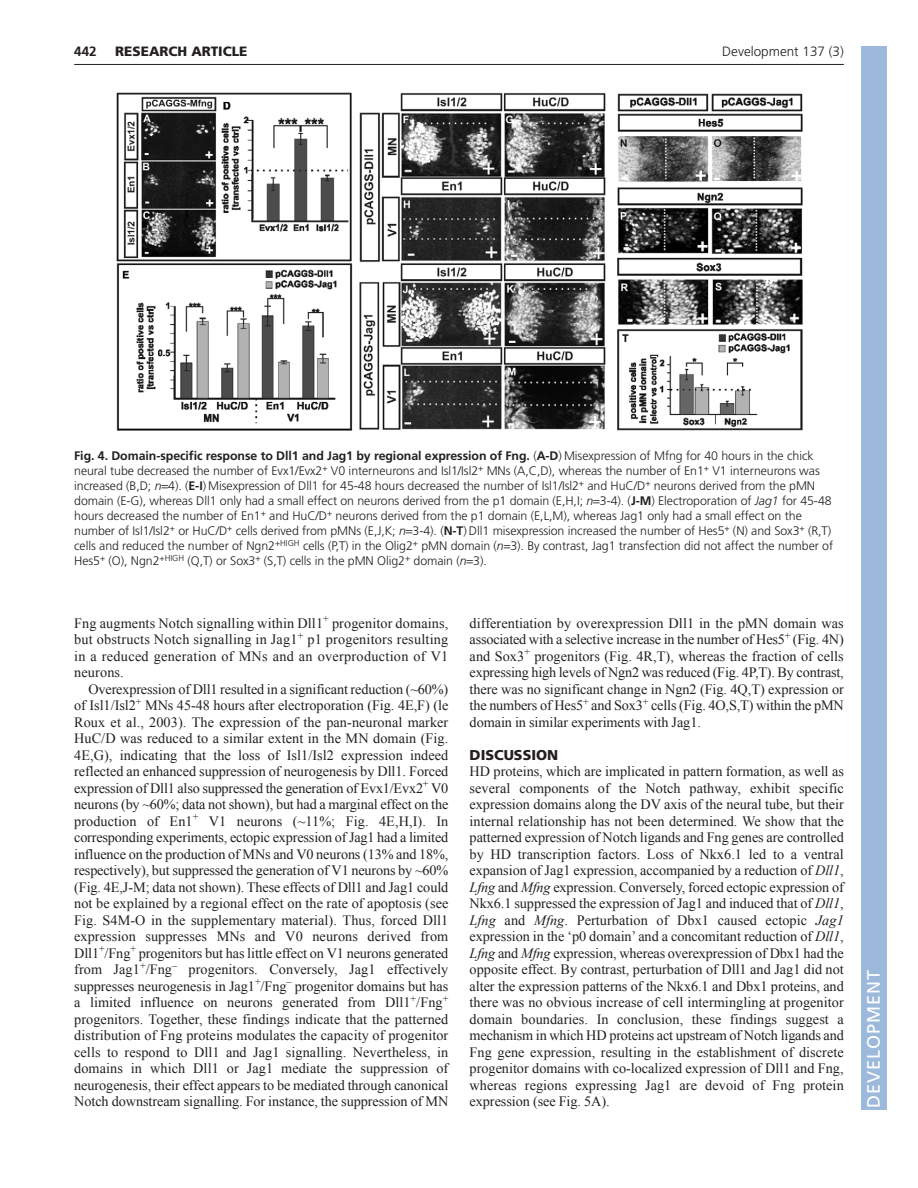
<style>
.page{position:relative;width:918px;height:1188px;background:#fff}
.page>*{position:absolute;margin:0;border:0;box-sizing:border-box;transform-origin:0 0}
.t1{font:18px "Frutiger LT Std";letter-spacing:.055em;color:#fff}
.t2{font:14.25px/16.5px "Times New Roman";letter-spacing:-.005em;color:#231f20;text-align:justify}
.t3{font:900 14.25px "Frutiger LT Std";color:#231f20}
.t4{font:300 13.5px "Frutiger LT Std";color:#231f20}
.t5{font:900 13.5px "Frutiger LT Std";color:#231f20}
.t6{font:700 13.5px "Frutiger LT Std";color:#231f20}
.t7{font:300 12.3px/15px "Frutiger LT Std";letter-spacing:-.005em;color:#231f20}
.s1{font-weight:700}
.s2{font-style:italic}
</style>
<div class="page">
<hr style="left:74px;top:64px;width:770px;height:1px;background:#231f20">
<img style="left:116px;top:92px;width:687px;height:339px">
<div style="left:861px;top:46px;width:25px;height:1064px;background:#9cb9db"></div>
<p class="t6" style="left:74px;top:46px;width:24px">442</p>
<p class="t5" style="left:115px;top:46px;width:134px">RESEARCH ARTICLE</p>
<p class="t4" style="left:722px;top:46px;width:123px">Development 137 (3)</p>
<p class="t7" style="left:74px;top:450px;width:760px"><span class="s1">Fig. 4. Domain-specific response to Dll1 and Jag1 by regional expression of Fng.</span> (<span class="s1">A-D</span>) Misexpression of Mfng for 40 hours in the chick neural tube decreased the number of Evx1/Evx2<sup>+</sup> V0 interneurons and Isl1/Isl2<sup>+</sup> MNs (A,C,D), whereas the number of En1<sup>+</sup> V1 interneurons was increased (B,D; <span class="s2">n</span> 4). (<span class="s1">E-I</span>) Misexpression of Dll1 for 45-48 hours decreased the number of Isl1/Isl2<sup>+</sup> and HuC/D<sup>+</sup> neurons derived from the pMN domain (E-G), whereas Dll1 only had a small effect on neurons derived from the p1 domain (E,H,I; <span class="s2">n</span> 3-4). (<span class="s1">J-M</span>) Electroporation of <span class="s2">Jag1</span> for 45-48 hours decreased the number of En1<sup>+</sup> and HuC/D<sup>+</sup> neurons derived from the p1 domain (E,L,M), whereas Jag1 only had a small effect on the number of Isl1/Isl2<sup>+</sup> or HuC/D<sup>+</sup> cells derived from pMNs (E,J,K; <span class="s2">n</span> 3-4). (<span class="s1">N-T</span>) Dll1 misexpression increased the number of Hes5<sup>+</sup> (N) and Sox3<sup>+</sup> (R,T) cells and reduced the number of Ngn2<sup>+HIGH</sup> cells (P,T) in the Olig2<sup>+</sup> pMN domain (<span class="s2">n</span> 3). By contrast, Jag1 transfection did not affect the number of Hes5<sup>+</sup> (O), Ngn2<sup>+HIGH</sup> (Q,T) or Sox3<sup>+</sup> (S,T) cells in the pMN Olig2<sup>+</sup> domain (<span class="s2">n</span> 3).</p>
<p class="t2" style="left:74px;top:615px;width:376px">Fng augments Notch signalling within Dll1<sup>+</sup> progenitor domains, but obstructs Notch signalling in Jag1<sup>+</sup> p1 progenitors resulting in a reduced generation of MNs and an overproduction of V1 neurons.</p>
<p class="t2" style="left:74px;top:681px;width:376px;text-indent:14px">Overexpression of Dll1 resulted in a significant reduction (~60%) of Isl1/Isl2<sup>+</sup> MNs 45-48 hours after electroporation (Fig. 4E,F) (le Roux et al., 2003). The expression of the pan-neuronal marker HuC/D was reduced to a similar extent in the MN domain (Fig.<br>4E,G), indicating that the loss of Isl1/Isl2 expression indeed reflected an enhanced suppression of neurogenesis by Dll1. Forced expression of Dll1 also suppressed the generation of Evx1/Evx2<sup>+</sup> V0 neurons (by ~60%; data not shown), but had a marginal effect on the production of En1<sup>+</sup> V1 neurons (~11%; Fig. 4E,H,I). In corresponding experiments, ectopic expression of Jag1 had a limited influence on the production of MNs and V0 neurons (13% and 18%, respectively), but suppressed the generation of V1 neurons by ~60% (Fig. 4E,J-M; data not shown). These effects of Dll1 and Jag1 could not be explained by a regional effect on the rate of apoptosis (see Fig. S4M-O in the supplementary material). Thus, forced Dll1 expression suppresses MNs and V0 neurons derived from Dll1<sup>+</sup>/Fng<sup>+</sup> progenitors but has little effect on V1 neurons generated from Jag1<sup>+</sup>/Fng<sup>–</sup> progenitors. Conversely, Jag1 effectively suppresses neurogenesis in Jag1<sup>+</sup>/Fng<sup>–</sup> progenitor domains but has a limited influence on neurons generated from Dll1<sup>+</sup>/Fng<sup>+ </sup>progenitors. Together, these findings indicate that the patterned distribution of Fng proteins modulates the capacity of progenitor cells to respond to Dll1 and Jag1 signalling. Nevertheless, in domains in which Dll1 or Jag1 mediate the suppression of neurogenesis, their effect appears to be mediated through canonical Notch downstream signalling. For instance, the suppression of MN</p>
<p class="t2" style="left:470px;top:615px;width:376px">differentiation by overexpression Dll1 in the pMN domain was associated with a selective increase in the number of Hes5<sup>+</sup> (Fig. 4N) and Sox3<sup>+</sup> progenitors (Fig. 4R,T), whereas the fraction of cells expressing high levels of Ngn2 was reduced (Fig. 4P,T). By contrast, there was no significant change in Ngn2 (Fig. 4Q,T) expression or the numbers of Hes5<sup>+</sup> and Sox3<sup>+</sup> cells (Fig. 4O,S,T) within the pMN domain in similar experiments with Jag1.</p>
<p class="t3" style="left:470px;top:749px;width:90px">DISCUSSION</p>
<p class="t2" style="left:470px;top:763px;width:376px">HD proteins, which are implicated in pattern formation, as well as several components of the Notch pathway, exhibit specific expression domains along the DV axis of the neural tube, but their internal relationship has not been determined. We show that the patterned expression of Notch ligands and Fng genes are controlled by HD transcription factors. Loss of Nkx6.1 led to a ventral expansion of Jag1 expression, accompanied by a reduction of <span class="s2">Dll1</span>, <span class="s2">Lfng</span> and <span class="s2">Mfng</span> expression. Conversely, forced ectopic expression of Nkx6.1 suppressed the expression of Jag1 and induced that of <span class="s2">Dll1</span>, <span class="s2">Lfng</span> and <span class="s2">Mfng</span>. Perturbation of Dbx1 caused ectopic <span class="s2">Jag1 </span>expression in the ‘p0 domain’ and a concomitant reduction of <span class="s2">Dll1</span>, <span class="s2">Lfng</span> and <span class="s2">Mfng</span> expression, whereas overexpression of Dbx1 had the opposite effect. By contrast, perturbation of Dll1 and Jag1 did not alter the expression patterns of the Nkx6.1 and Dbx1 proteins, and there was no obvious increase of cell intermingling at progenitor domain boundaries. In conclusion, these findings suggest a mechanism in which HD proteins act upstream of Notch ligands and Fng gene expression, resulting in the establishment of discrete progenitor domains with co-localized expression of Dll1 and Fng, whereas regions expressing Jag1 are devoid of Fng protein expression (see Fig. 5A).</p>
<p class="t1" style="left:863px;top:1108px;width:140px;rotate:-90deg">DEVELOPMENT</p>
</div>
